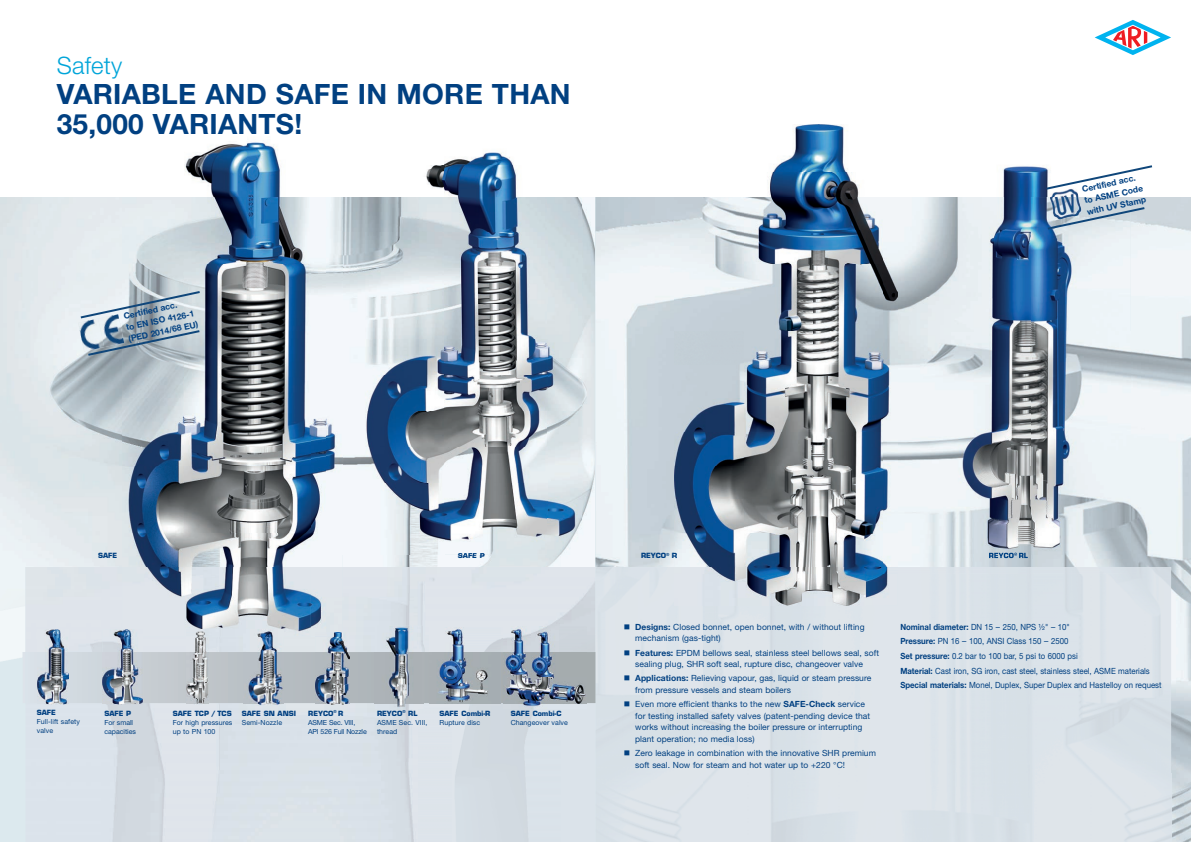
<style>
.page{position:relative;width:1191px;height:842px;background:#fff}
.page>*{position:absolute;margin:0;border:0;box-sizing:border-box;transform-origin:0 0}
.t1{font:700 28px/30px "Helvetica Neue LT Pro";letter-spacing:.01em;color:#014081}
.t2{font:300 24px "Helvetica Neue LT Pro";letter-spacing:.01em;color:#00a5d9}
.t3{font:8.5px/11.5px "Helvetica Neue LT Pro";letter-spacing:.005em;color:#014081}
.t4{font:8.5px/14.6px "Helvetica Neue LT Pro";letter-spacing:.005em;color:#014081;scale:.92 1}
.t5{font:700 8.5px/11.5px "Helvetica Neue LT Pro";color:#014081}
.t6{font:7px/9px "Helvetica Neue LT Pro";letter-spacing:.01em;color:#014081}
.t7{font:700 7px "Eurostile LT Std";color:#014081}
.t8{font:7px/9px "Helvetica Neue LT Pro";letter-spacing:-.02em;color:#014081}
.s1{font-weight:700}
</style>
<div class="page">
<img style="left:0;top:197px;width:122px;height:394px">
<img style="left:561px;top:197px;width:34px;height:370px">
<img style="left:342px;top:554px;width:219px;height:13px">
<img style="left:0;top:591px;width:26px;height:251px">
<img style="left:458px;top:554px;width:26px;height:4px">
<svg style="left:595px;top:197px;width:288px;height:370px;background:#9fadba"></svg>
<img style="left:1130px;top:197px;width:61px;height:373px">
<img style="left:1171px;top:570px;width:20px;height:272px">
<img style="left:26px;top:567px;width:106px;height:275px">
<img style="left:342px;top:567px;width:253px;height:68px">
<img style="left:132px;top:635px;width:249px;height:207px">
<img style="left:381px;top:709px;width:36px;height:133px">
<img style="left:453px;top:706px;width:36px;height:136px">
<img style="left:524px;top:709px;width:36px;height:133px">
<img style="left:37px;top:629px;width:31px;height:23px">
<img style="left:102px;top:629px;width:41px;height:23px">
<img style="left:186px;top:636px;width:23px;height:16px">
<svg style="left:23px;top:652px;width:572px;height:52px;background:#b2bac1"></svg>
<img style="left:315px;top:632px;width:34px;height:73px">
<img style="left:375px;top:626px;width:48px;height:83px">
<img style="left:375px;top:652px;width:48px;height:51px">
<img style="left:504px;top:626px;width:83px;height:83px">
<img style="left:429px;top:628px;width:71px;height:78px">
<img style="left:184px;top:142px;width:96px;height:55px">
<img style="left:122px;top:197px;width:204px;height:336px">
<img style="left:122px;top:533px;width:220px;height:103px">
<img style="left:315px;top:632px;width:27px;height:4px">
<img style="left:883px;top:166px;width:247px;height:407px">
<img style="left:989px;top:553px;width:24px;height:5px">
<svg style="left:1014px;top:553px;width:13px;height:5px"></svg>
<img style="left:768px;top:125px;width:129px;height:72px">
<img style="left:675px;top:567px;width:222px;height:38px">
<svg style="left:669px;top:553px;width:8px;height:5px"></svg>
<img style="left:326px;top:152px;width:255px;height:402px">
<svg style="left:458px;top:553px;width:26px;height:1px"></svg>
<img style="left:243px;top:629px;width:41px;height:77px">
<img style="left:243px;top:652px;width:41px;height:51px">
<svg style="left:1094px;top:20px;width:77px;height:35px"></svg>
<svg style="left:78px;top:290px;width:124px;height:30px;background:#c0cbd3"></svg>
<img style="left:78px;top:319px;width:20px;height:32px">
<img style="left:98px;top:314px;width:24px;height:15px">
<svg style="left:86px;top:329px;width:116px;height:28px;background:#99aab7"></svg>
<svg style="left:1044px;top:165px;width:109px;height:26px"></svg>
<svg style="left:1045px;top:206px;width:101px;height:25px;background:#bbcad5"></svg>
<img style="left:1048px;top:187px;width:30px;height:10px">
<img style="left:1049px;top:197px;width:33px;height:23px">
<h2 class="t2" style="left:57px;top:51px;width:67px">Safety</h2>
<h1 class="t1" style="left:57px;top:78px;width:515px">VARIABLE AND SAFE IN MORE THAN<br>35,000 VARIANTS!</h1>
<p class="t5" style="left:123px;top:310px;width:73px;rotate:-12deg">Certified acc.<br>to EN ISO 4126-1 (PED 2014/68 EU)</p>
<p class="t5" style="left:1081px;top:183px;width:62px;rotate:-12deg">Certified acc. to ASME Code with UV Stamp</p>
<p class="t7" style="left:98px;top:551px;width:21px">SAFE</p>
<p class="t7" style="left:458px;top:551px;width:28px">SAFE P</p>
<p class="t7" style="left:641px;top:551px;width:38px">REYCO<sup>®</sup> R</p>
<p class="t7" style="left:37px;top:708px;width:21px">SAFE</p>
<p class="t6" style="left:37px;top:717px;width:45px">Full-lift safety valve</p>
<p class="t7" style="left:104px;top:709px;width:28px">SAFE P</p>
<p class="t6" style="left:104px;top:718px;width:33px">For small capacities</p>
<p class="t7" style="left:173px;top:709px;width:60px">SAFE TCP / TCS</p>
<p class="t6" style="left:173px;top:718px;width:61px">For high pressures up to PN 100</p>
<p class="t7" style="left:242px;top:709px;width:56px">SAFE SN ANSI</p>
<p class="t6" style="left:242px;top:718px;width:42px">Semi-Nozzle</p>
<p class="t7" style="left:308px;top:709px;width:37px">REYCO<sup>®</sup> R</p>
<p class="t8" style="left:308px;top:718px;width:60px">ASME Sec. VIII,<br>API 526 Full Nozzle</p>
<p class="t7" style="left:377px;top:709px;width:42px">REYCO<sup>®</sup> RL</p>
<p class="t6" style="left:377px;top:718px;width:52px">ASME Sec. VIII, thread</p>
<p class="t7" style="left:439px;top:709px;width:52px">SAFE Combi-R</p>
<p class="t6" style="left:439px;top:718px;width:42px">Rupture disc</p>
<p class="t7" style="left:511px;top:709px;width:52px">SAFE Combi-C</p>
<p class="t6" style="left:511px;top:718px;width:59px">Changeover valve</p>
<p class="t3" style="left:635px;top:621px;width:231px;text-indent:-11px">■ <span class="s1">Designs:</span> Closed bonnet, open bonnet, with / without lifting mechanism (gas-tight)</p>
<p class="t3" style="left:624px;top:647px;width:257px;text-align:center">■ <span class="s1">Features:</span> EPDM bellows seal, stainless steel bellows seal, soft sealing plug, SHR soft seal, rupture disc, changeover valve</p>
<p class="t3" style="left:635px;top:672px;width:238px;text-indent:-11px">■ <span class="s1">Applications:</span> Relieving vapour, gas, liquid or steam pressure from pressure vessels and steam boilers</p>
<p class="t3" style="left:635px;top:698px;width:236px;text-indent:-11px">■ Even more efficient thanks to the new <span class="s1">SAFE-Check</span> service for testing installed safety valves (patent-pending device that works without increasing the boiler pressure or interrupting plant operation; no media loss)</p>
<p class="t3" style="left:635px;top:747px;width:242px;text-indent:-11px">■ Zero leakage in combination with the innovative SHR premium soft seal. Now for steam and hot water up to +220 °C!</p>
<p class="t4" style="left:900px;top:619px;width:285px"><span class="s1">Nominal diameter:</span> DN 15 – 250, NPS ½" – 10"<br><span class="s1">Pressure:</span> PN 16 – 100, ANSI Class 150 – 2500<br><span class="s1">Set pressure:</span> 0.2 bar to 100 bar, 5 psi to 6000 psi<br><span class="s1">Material:</span> Cast iron, SG iron, cast steel, stainless steel, ASME materials <span class="s1">Special materials:</span> Monel, Duplex, Super Duplex and Hastelloy on request</p>
</div>
